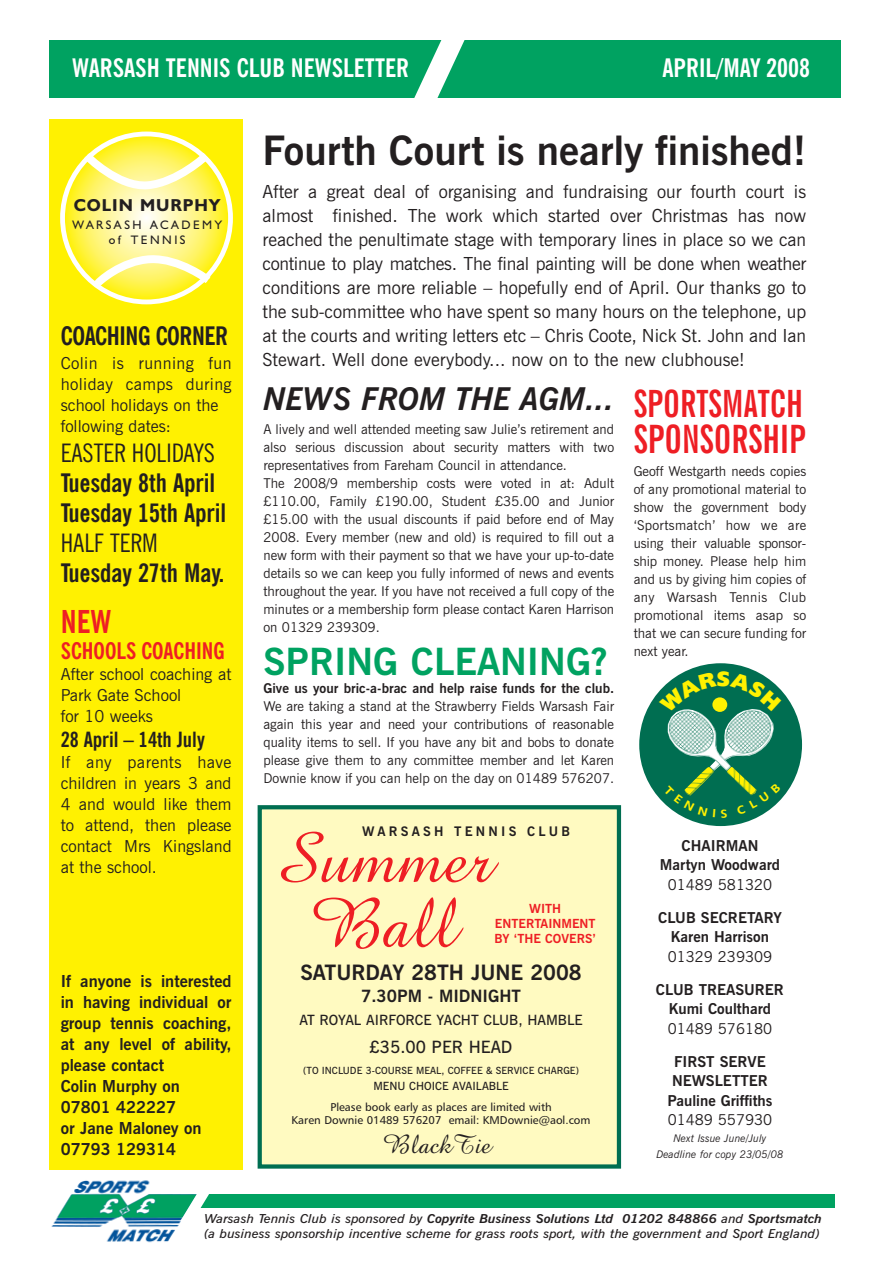
<style>
.page{position:relative;width:893px;height:1263px;background:#fff}
.page>*{position:absolute;margin:0;border:0;box-sizing:border-box;transform-origin:0 0}
.t1{font:70.8px/64.9px "Amazone BT";color:#ee1e24;text-align:center}
.t2{font:700 40.5px "News Gothic BT";color:#231f20}
.t3{font:700 extra-condensed 39px "News Gothic BT";color:#ee1e24}
.t4{font:700 37.5px "News Gothic BT";color:#00a261}
.t5{font:700 extra-condensed 37.5px "News Gothic BT";color:#ee1e24}
.t6{font:italic 700 31.5px "News Gothic BT";color:#231f20}
.t7{font:700 condensed 31.5px "News Gothic BT";color:#ee1e24}
.t8{font:26.85px "Amazone BT";color:#231f20}
.t9{font:700 condensed 25.5px/30px "News Gothic BT";color:#231f20}
.t10{font:700 condensed 25.5px "News Gothic BT";color:#fff}
.t11{font:condensed 25.5px "News Gothic BT";color:#231f20}
.t12{font:700 condensed 22.8px "News Gothic BT";color:#ee1e24}
.t13{font:700 21.15px "News Gothic BT";color:#231f20}
.t14{font:700 condensed 21px "News Gothic BT";color:#231f20}
.t15{font:18px/24px "News Gothic BT";color:#231f20;text-align:justify}
.t16{font:700 17.4px "Humanist 521 BT";letter-spacing:.055em;color:#231f20}
.t17{font:700 16.95px "News Gothic BT";color:#231f20}
.t18{font:600 16.95px "News Gothic BT";color:#231f20}
.t19{font:16.5px/21px "News Gothic BT";color:#231f20}
.t20{font:700 16.5px/21px "News Gothic BT";color:#231f20}
.t21{font:16.5px/21px "News Gothic BT";letter-spacing:.02em;color:#231f20}
.t22{font:700 15px/19.5px "News Gothic BT";color:#231f20;text-align:center}
.t23{font:15px "News Gothic BT";color:#231f20}
.t24{font:600 14.1px "News Gothic BT";color:#231f20}
.t25{font:13.5px/18px "News Gothic BT";color:#231f20;text-align:justify}
.t26{font:700 13.5px "News Gothic BT";color:#231f20}
.t27{font:700 13.2px "News Gothic BT";letter-spacing:.24em;color:#231f20}
.t28{font:700 12.6px/15px "News Gothic BT";color:#ee1e24;text-align:center}
.t29{font:12.45px/14.9px "Humanist 521 BT";letter-spacing:.2em;color:#231f20;text-align:center}
.t30{font:italic 600 12.3px/14.9px "News Gothic BT";color:#231f20;scale:1.1 1}
.t31{font:11.25px/13.5px "Humanist 777 BT Roman B";color:#231f20;text-align:center}
.t32{font:600 11.25px "News Gothic BT";color:#231f20}
.t33{font:italic 10.5px/16.5px "News Gothic BT";color:#231f20;text-align:center}
.t34{font:600 9.9px "News Gothic BT";color:#231f20}
.s1{font-weight:700}
</style>
<div class="page">
<div style="left:49px;top:120px;width:194px;height:1050px;background:#fff101"></div>
<div style="left:198px;top:1194px;width:637px;height:13px;background:#00a261"></div>
<div style="left:50px;top:41px;width:791px;height:57px;background:#00a261"></div>
<svg style="left:392px;top:40px;width:95px;height:58px"></svg>
<svg style="left:60px;top:132px;width:173px;height:172px"></svg>
<div style="left:260px;top:807px;width:359px;height:359px;background:#fffac1"></div>
<div style="left:258px;top:805px;width:363px;height:363px;border:4px solid #006e51"></div>
<img style="left:51px;top:1180px;width:120px;height:63px">
<img style="left:51px;top:1194px;width:120px;height:24px">
<svg style="left:171px;top:1194px;width:49px;height:43px"></svg>
<svg style="left:639px;top:663px;width:164px;height:164px"></svg>
<h3 class="t10" style="left:72px;top:57px;width:338px">WARSASH TENNIS CLUB NEWSLETTER</h3>
<h3 class="t10" style="left:662px;top:57px;width:149px">APRIL/MAY 2008</h3>
<p class="t16" style="left:74px;top:199px;width:148px">COLIN MURPHY</p>
<p class="t29" style="left:72px;top:218px;width:151px">WARSASH ACADEMY of TENNIS</p>
<h3 class="t9" style="left:61px;top:322px;width:169px">COACHING CORNER</h3>
<p class="t21" style="left:61px;top:354px;width:172px">Colin is running fun holiday camps during school holidays on the following dates:</p>
<h3 class="t11" style="left:61px;top:443px;width:156px">EASTER HOLIDAYS</h3>
<h3 class="t9" style="left:61px;top:469px;width:167px">Tuesday 8th April<br>Tuesday 15th April</h3>
<h3 class="t11" style="left:61px;top:533px;width:99px">HALF TERM</h3>
<h3 class="t9" style="left:61px;top:559px;width:165px">Tuesday 27th May.</h3>
<h3 class="t7" style="left:61px;top:608px;width:52px">NEW</h3>
<h3 class="t12" style="left:61px;top:641px;width:165px">SCHOOLS COACHING</h3>
<p class="t19" style="left:61px;top:664px;width:172px">After school coaching at<br>Park Gate School<br>for 10 weeks</p>
<h3 class="t14" style="left:61px;top:731px;width:146px">28 April – 14th July</h3>
<p class="t19" style="left:61px;top:753px;width:172px;text-align:justify">If any parents have children in years 3 and 4 and would like them to attend, then please contact Mrs Kingsland at the school.</p>
<p class="t20" style="left:61px;top:972px;width:172px">If anyone is interested in having individual or group tennis coaching, at any level of ability, please contact<br>Colin Murphy on<br>07801 422227<br>or Jane Maloney on<br>07793 129314</p>
<h2 class="t2" style="left:263px;top:135px;width:545px">Fourth Court is nearly finished!</h2>
<p class="t15" style="left:263px;top:181px;width:545px">After a great deal of organising and fundraising our fourth court is almost finished. The work which started over Christmas has now reached the penultimate stage with temporary lines in place so we can continue to play matches. The final painting will be done when weather conditions are more reliable – hopefully end of April. Our thanks go to the sub-committee who have spent so many hours on the telephone, up at the courts and writing letters etc – Chris Coote, Nick St. John and Ian Stewart. Well done everybody... now on to the new clubhouse!</p>
<h3 class="t6" style="left:263px;top:388px;width:352px">NEWS FROM THE AGM...</h3>
<p class="t25" style="left:263px;top:422px;width:352px;text-align:left">A lively and well attended meeting saw Julie’s retirement and also serious discussion about security matters with two representatives from Fareham Council in attendance.<br>The 2008/9 membership costs were voted in at: Adult £110.00, Family £190.00, Student £35.00 and Junior £15.00 with the usual discounts if paid before end of May 2008. Every member (new and old) is required to fill out a new form with their payment so that we have your up-to-date details so we can keep you fully informed of news and events throughout the year. If you have not received a full copy of the minutes or a membership form please contact Karen Harrison on 01329 239309.</p>
<h3 class="t4" style="left:263px;top:648px;width:346px">SPRING CLEANING?</h3>
<p class="t26" style="left:263px;top:684px;width:352px">Give us your bric-a-brac and help raise funds for the club.</p>
<p class="t25" style="left:263px;top:699px;width:352px">We are taking a stand at the Strawberry Fields Warsash Fair again this year and need your contributions of reasonable quality items to sell. If you have any bit and bobs to donate please give them to any committee member and let Karen Downie know if you can help on the day on 01489 576207.</p>
<p class="t27" style="left:362px;top:826px;width:209px">WARSASH TENNIS CLUB</p>
<h1 class="t1" style="left:273px;top:836px;width:221px">Summer<br>Ball</h1>
<p class="t28" style="left:495px;top:902px;width:103px">WITH<br>ENTERTAINMENT<br>BY ‘THE COVERS’</p>
<h3 class="t13" style="left:300px;top:964px;width:283px">SATURDAY 28TH JUNE 2008</h3>
<p class="t17" style="left:361px;top:990px;width:161px">7.30PM - MIDNIGHT</p>
<p class="t24" style="left:299px;top:1015px;width:285px">AT ROYAL AIRFORCE YACHT CLUB, HAMBLE</p>
<p class="t18" style="left:370px;top:1041px;width:144px">£35.00 PER HEAD</p>
<p class="t34" style="left:303px;top:1066px;width:277px">(TO INCLUDE 3-COURSE MEAL, COFFEE &amp; SERVICE CHARGE)</p>
<p class="t32" style="left:373px;top:1082px;width:137px">MENU CHOICE AVAILABLE</p>
<p class="t31" style="left:292px;top:1100px;width:300px">Please book early as places are limited with<br>Karen Downie 01489 576207 email: KMDownie@aol.com</p>
<h3 class="t8" style="left:383px;top:1135px;width:110px">BlackTie</h3>
<h3 class="t5" style="left:634px;top:389px;width:171px">SPORTSMATCH</h3>
<h3 class="t3" style="left:634px;top:424px;width:174px">SPONSORSHIP</h3>
<p class="t25" style="left:634px;top:463px;width:174px">Geoff Westgarth needs copies of any promotional material to show the government body ‘Sportsmatch’ how we are using their valuable sponsor&shy;ship money. Please help him and us by giving him copies of any Warsash Tennis Club promotional items asap so that we can secure funding for next year.</p>
<p class="t22" style="left:660px;top:837px;width:122px">CHAIRMAN<br>Martyn Woodward</p>
<p class="t23" style="left:668px;top:879px;width:106px">01489 581320</p>
<p class="t22" style="left:658px;top:909px;width:125px">CLUB SECRETARY<br>Karen Harrison</p>
<p class="t23" style="left:668px;top:951px;width:106px">01329 239309</p>
<p class="t22" style="left:656px;top:981px;width:130px">CLUB TREASURER<br>Kumi Coulthard</p>
<p class="t23" style="left:668px;top:1023px;width:106px">01489 576180</p>
<p class="t22" style="left:667px;top:1053px;width:106px">FIRST SERVE<br>NEWSLETTER<br>Pauline Griffiths</p>
<p class="t23" style="left:668px;top:1114px;width:106px">01489 557930</p>
<p class="t33" style="left:656px;top:1131px;width:129px">Next Issue June/July<br>Deadline for copy 23/05/08</p>
<p class="t30" style="left:204px;top:1212px;width:563px">Warsash Tennis Club is sponsored by <span class="s1">Copyrite Business Solutions Ltd 01202 848866</span> and <span class="s1">Sportsmatch </span>(a business sponsorship incentive scheme for grass roots sport, with the government and Sport England)</p>
</div>
